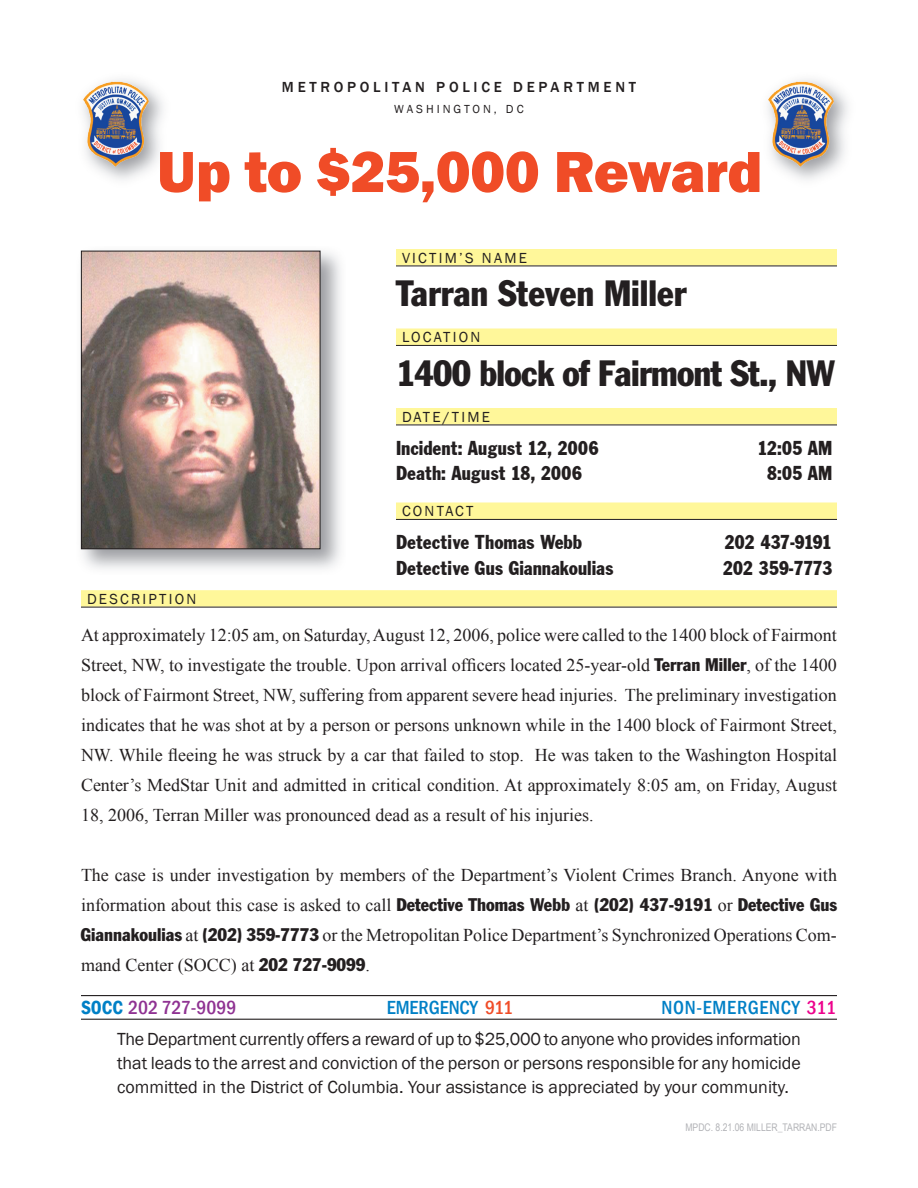
<style>
.page{position:relative;width:918px;height:1188px;background:#fff}
.page>*{position:absolute;margin:0;border:0;box-sizing:border-box;transform-origin:0 0}
.t1{font:800 60px "Franklin Gothic";letter-spacing:-.01em;color:#f04c27}
.t2{font:condensed 36px "Franklin Gothic";letter-spacing:-.02em;color:#231f20}
.t3{font:condensed 36px "Franklin Gothic";color:#231f20}
.t4{font:21px "Franklin Cond Gothic";color:#231f20}
.t5{font:21px "Franklin Cond Gothic";letter-spacing:-.05em;color:#231f20}
.t6{font:21px "Franklin Cond Gothic";letter-spacing:-.025em;color:#231f20}
.t7{font:500 condensed 19.5px "Franklin Gothic";letter-spacing:.035em;color:#0080c6}
.t8{font:500 condensed 19.5px "Franklin Gothic";color:#8f3292}
.t9{font:500 condensed 19.5px "Franklin Gothic";color:#0080c6}
.t10{font:18px/30px "Times New Roman";color:#231f20;text-align:justify}
.t11{font:18px/24px "Franklin Gothic";color:#231f20;text-align:justify}
.t12{font:condensed 18px "Franklin Gothic";color:#231f20}
.t13{font:15px "Franklin Gothic";letter-spacing:.15em;color:#231f20}
.t14{font:500 15px "Franklin Gothic";letter-spacing:.25em;color:#231f20}
.t15{font:12px "Franklin Gothic";letter-spacing:.25em;color:#231f20}
.t16{font:10.5px "Arial Narrow";color:#b2b3b7}
.s1{font-family:"Franklin Gothic";font-stretch:condensed}
.s2{font-family:"Times New Roman";font-stretch:normal}
.s3{font-weight:600;color:#0080c6}
.s4{color:#f04c27}
.s5{color:#ed028c}
</style>
<div class="page">
<img style="left:83px;top:82px;width:67px;height:85px">
<img style="left:768px;top:82px;width:67px;height:85px">
<div style="left:81px;top:590px;width:756px;height:17px;background:#fff79a"></div>
<hr style="left:81px;top:607px;width:756px;height:1px;background:#231f20">
<div style="left:396px;top:249px;width:441px;height:17px;background:#fff79a"></div>
<hr style="left:396px;top:266px;width:441px;height:1px;background:#231f20">
<div style="left:396px;top:329px;width:441px;height:16px;background:#fff79a"></div>
<hr style="left:396px;top:345px;width:441px;height:1px;background:#231f20">
<div style="left:396px;top:408px;width:441px;height:17px;background:#fff79a"></div>
<hr style="left:396px;top:425px;width:441px;height:1px;background:#231f20">
<div style="left:396px;top:503px;width:441px;height:16px;background:#fff79a"></div>
<hr style="left:396px;top:519px;width:441px;height:1px;background:#231f20">
<img style="left:80px;top:250px;width:261px;height:319px">
<img style="left:83px;top:253px;width:235px;height:294px">
<div style="left:81px;top:251px;width:239px;height:298px;border:1px solid #231f20"></div>
<hr style="left:81px;top:995px;width:756px;height:1px;background:#231f20">
<hr style="left:81px;top:1019px;width:756px;height:1px;background:#231f20">
<p class="t14" style="left:282px;top:77px;width:356px">METROPOLITAN POLICE DEPARTMENT</p>
<p class="t15" style="left:394px;top:102px;width:131px">WASHINGTON, DC</p>
<h1 class="t1" style="left:157px;top:133px;width:607px">Up to $25,000 Reward</h1>
<p class="t13" style="left:402px;top:248px;width:126px">VICTIM’S NAME</p>
<h2 class="t3" style="left:396px;top:271px;width:292px">Tarran Steven Miller</h2>
<p class="t13" style="left:402px;top:328px;width:80px">LOCATION</p>
<h2 class="t2" style="left:396px;top:351px;width:441px">1400 block of Fairmont St., NW</h2>
<p class="t13" style="left:402px;top:407px;width:90px">DATE/TIME</p>
<p class="t4" style="left:396px;top:436px;width:204px">Incident: August 12, 2006</p>
<p class="t4" style="left:757px;top:436px;width:77px">12:05 AM</p>
<p class="t4" style="left:396px;top:461px;width:188px">Death: August 18, 2006</p>
<p class="t4" style="left:767px;top:461px;width:67px">8:05 AM</p>
<p class="t13" style="left:402px;top:502px;width:73px">CONTACT</p>
<p class="t4" style="left:396px;top:530px;width:188px">Detective Thomas Webb</p>
<p class="t5" style="left:725px;top:530px;width:109px">202 437-9191</p>
<p class="t4" style="left:396px;top:556px;width:219px">Detective Gus Giannakoulias</p>
<p class="t6" style="left:723px;top:556px;width:111px">202 359-7773</p>
<p class="t13" style="left:87px;top:589px;width:111px">DESCRIPTION</p>
<p class="t10" style="left:81px;top:620px;width:758px">At approximately 12:05 am, on Saturday, August 12, 2006, police were called to the 1400 block of Fairmont Street, NW, to investigate the trouble. Upon arrival officers located 25-year-old <span class="s1">Terran Miller</span>, of the 1400 block of Fairmont Street, NW, suffering from apparent severe head injuries. The preliminary investigation indicates that he was shot at by a person or persons unknown while in the 1400 block of Fairmont Street, NW. While fleeing he was struck by a car that failed to stop. He was taken to the Washington Hospital Center’s MedStar Unit and admitted in critical condition. At approximately 8:05 am, on Friday, August 18, 2006, Terran Miller was pronounced dead as a result of his injuries.</p>
<p class="t10" style="left:81px;top:860px;width:758px">The case is under investigation by members of the Department’s Violent Crimes Branch. Anyone with</p>
<p class="t12" style="left:81px;top:894px;width:758px"><span class="s2">information about this case is asked to call</span> Detective Thomas Webb <span class="s2">at</span> (202) 437-9191 <span class="s2">or</span> Detective Gus</p>
<p class="t10" style="left:81px;top:920px;width:757px"><span class="s1">Giannakoulias</span> at <span class="s1">(202) 359-7773</span> or the Metropolitan Police Department’s Synchronized Operations Com&shy;mand Center (SOCC) at <span class="s1">202 727-9099</span>.</p>
<p class="t8" style="left:81px;top:995px;width:157px"><span class="s3">SOCC</span> 202 727-9099</p>
<p class="t9" style="left:387px;top:995px;width:128px">EMERGENCY <span class="s4">911</span></p>
<p class="t7" style="left:662px;top:995px;width:176px">NON-EMERGENCY <span class="s5">311</span></p>
<p class="t11" style="left:117px;top:1028px;width:686px">The Department currently offers a reward of up to $25,000 to anyone who provides information that leads to the arrest and conviction of the person or persons responsible for any homicide committed in the District of Columbia. Your assistance is appreciated by your community.</p>
<p class="t16" style="left:685px;top:1120px;width:153px">MPDC. 8.21.06 MILLER_TARRAN.PDF</p>
</div>
